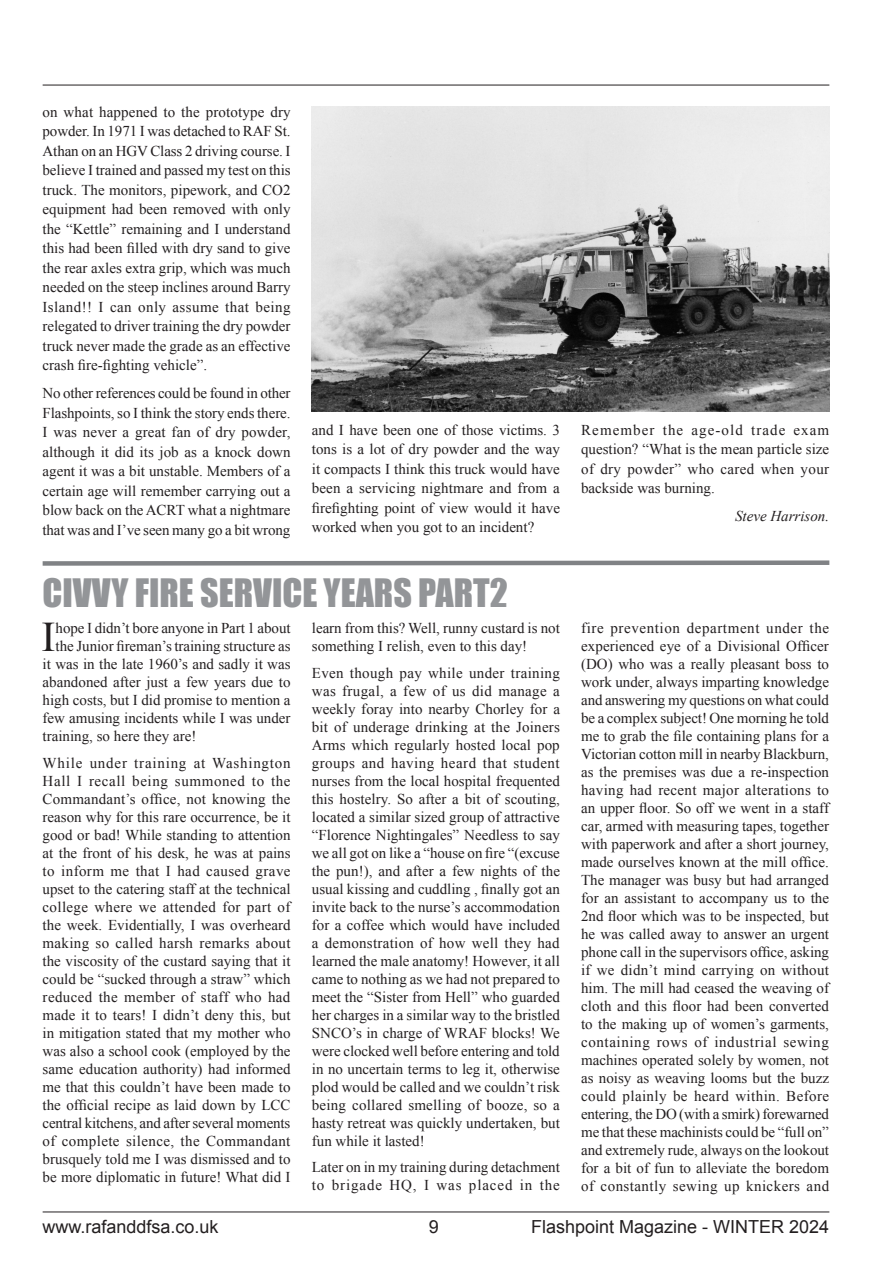
<style>
.page{position:relative;width:893px;height:1263px;background:#fff}
.page>*{position:absolute;margin:0;border:0;box-sizing:border-box;transform-origin:0 0}
.BODY{font:42.15px "Times New Roman";color:#231f20}
.PAGE_HEADING{font:36px "Impact";color:#939598}
.t1{font:18px "Arial";color:#231f20}
.BODY-2{font:15px/18px "Times New Roman";color:#231f20;text-align:justify}
.Author{font:italic 15px "Times New Roman";color:#231f20}
</style>
<div class="page">
<hr style="left:43px;top:85px;width:786px;height:1px;background:#231f20">
<hr style="left:43px;top:1211px;width:786px;height:1px;background:#231f20">
<img style="left:312px;top:106px;width:517px;height:305px">
<svg style="left:42px;top:560px;width:788px;height:6px;background:#9fa1a3"></svg>
<p class="BODY-2" style="left:43px;top:102px;width:250px;line-height:19.5px">on what happened to the prototype dry powder. In 1971 I was detached to RAF St.<br>Athan on an HGV Class 2 driving course. I believe I trained and passed my test on this truck. The monitors, pipework, and CO2 equipment had been removed with only the “Kettle” remaining and I understand this had been filled with dry sand to give the rear axles extra grip, which was much needed on the steep inclines around Barry Island!! I can only assume that being relegated to driver training the dry powder truck never made the grade as an effective crash fire-fighting vehicle”.</p>
<p class="BODY-2" style="left:43px;top:383px;width:250px;line-height:19.5px">No other references could be found in other Flashpoints, so I think the story ends there.<br>I was never a great fan of dry powder, although it did its job as a knock down agent it was a bit unstable. Members of a certain age will remember carrying out a blow back on the ACRT what a nightmare that was and I’ve seen many go a bit wrong</p>
<p class="BODY-2" style="left:312px;top:420px;width:250px;line-height:19.5px">and I have been one of those victims. 3 tons is a lot of dry powder and the way it compacts I think this truck would have been a servicing nightmare and from a firefighting point of view would it have worked when you got to an incident?</p>
<p class="BODY-2" style="left:581px;top:420px;width:250px;line-height:19.5px">Remember the age-old trade exam question? “What is the mean particle size of dry powder” who cared when your backside was burning.</p>
<p class="Author" style="left:735px;top:506px;width:96px">Steve Harrison.</p>
<p class="PAGE_HEADING" style="left:43px;top:565px;width:467px">CIVVY FIRE SERVICE YEARS PART2</p>
<p class="BODY" style="left:42px;top:609px;width:16px">I</p>
<p class="BODY-2" style="left:56px;top:619px;width:236px">hope I didn’t bore anyone in Part 1 about</p>
<p class="BODY-2" style="left:56px;top:637px;width:236px">the Junior fireman’s training structure as</p>
<p class="BODY-2" style="left:43px;top:655px;width:249px">it was in the late 1960’s and sadly it was</p>
<p class="BODY-2" style="left:43px;top:673px;width:249px">abandoned after just a few years due to</p>
<p class="BODY-2" style="left:43px;top:691px;width:249px">high costs, but I did promise to mention a</p>
<p class="BODY-2" style="left:43px;top:709px;width:249px">few amusing incidents while I was under</p>
<p class="BODY-2" style="left:43px;top:727px;width:155px">training, so here they are!</p>
<p class="BODY-2" style="left:43px;top:754px;width:250px">While under training at Washington Hall I recall being summoned to the Commandant’s office, not knowing the reason why for this rare occurrence, be it good or bad! While standing to attention at the front of his desk, he was at pains to inform me that I had caused grave upset to the catering staff at the technical college where we attended for part of the week. Evidentially, I was overheard making so called harsh remarks about the viscosity of the custard saying that it could be “sucked through a straw” which reduced the member of staff who had made it to tears! I didn’t deny this, but in mitigation stated that my mother who was also a school cook (employed by the same education authority) had informed me that this couldn’t have been made to the official recipe as laid down by LCC central kitchens, and after several moments of complete silence, the Commandant brusquely told me I was dismissed and to be more diplomatic in future! What did I</p>
<p class="BODY-2" style="left:312px;top:619px;width:250px">learn from this? Well, runny custard is not something I relish, even to this day!</p>
<p class="BODY-2" style="left:312px;top:664px;width:250px">Even though pay while under training was frugal, a few of us did manage a weekly foray into nearby Chorley for a bit of underage drinking at the Joiners Arms which regularly hosted local pop groups and having heard that student nurses from the local hospital frequented this hostelry. So after a bit of scouting, located a similar sized group of attractive “Florence Nightingales” Needless to say we all got on like a “house on fire “(excuse the pun!), and after a few nights of the usual kissing and cuddling , finally got an invite back to the nurse’s accommodation for a coffee which would have included a demonstration of how well they had learned the male anatomy! However, it all came to nothing as we had not prepared to meet the “Sister from Hell” who guarded her charges in a similar way to the bristled SNCO’s in charge of WRAF blocks! We were clocked well before entering and told in no uncertain terms to leg it, otherwise plod would be called and we couldn’t risk being collared smelling of booze, so a hasty retreat was quickly undertaken, but fun while it lasted!</p>
<p class="BODY-2" style="left:312px;top:1158px;width:250px">Later on in my training during detachment to brigade HQ, I was placed in the</p>
<p class="BODY-2" style="left:581px;top:619px;width:250px">fire prevention department under the experienced eye of a Divisional Officer (DO) who was a really pleasant boss to work under, always imparting knowledge and answering my questions on what could be a complex subject! One morning he told me to grab the file containing plans for a Victorian cotton mill in nearby Blackburn, as the premises was due a re-inspection having had recent major alterations to an upper floor. So off we went in a staff car, armed with measuring tapes, together with paperwork and after a short journey, made ourselves known at the mill office.<br>The manager was busy but had arranged for an assistant to accompany us to the 2nd floor which was to be inspected, but he was called away to answer an urgent phone call in the supervisors office, asking if we didn’t mind carrying on without him. The mill had ceased the weaving of cloth and this floor had been converted to the making up of women’s garments, containing rows of industrial sewing machines operated solely by women, not as noisy as weaving looms but the buzz could plainly be heard within. Before entering, the DO (with a smirk) forewarned me that these machinists could be “full on” and extremely rude, always on the lookout for a bit of fun to alleviate the boredom of constantly sewing up knickers and</p>
<p class="t1" style="left:43px;top:1215px;width:178px">www.rafanddfsa.co.uk</p>
<p class="t1" style="left:429px;top:1215px;width:12px">9</p>
<p class="t1" style="left:531px;top:1215px;width:300px">Flashpoint Magazine - WINTER 2024</p>
</div>
